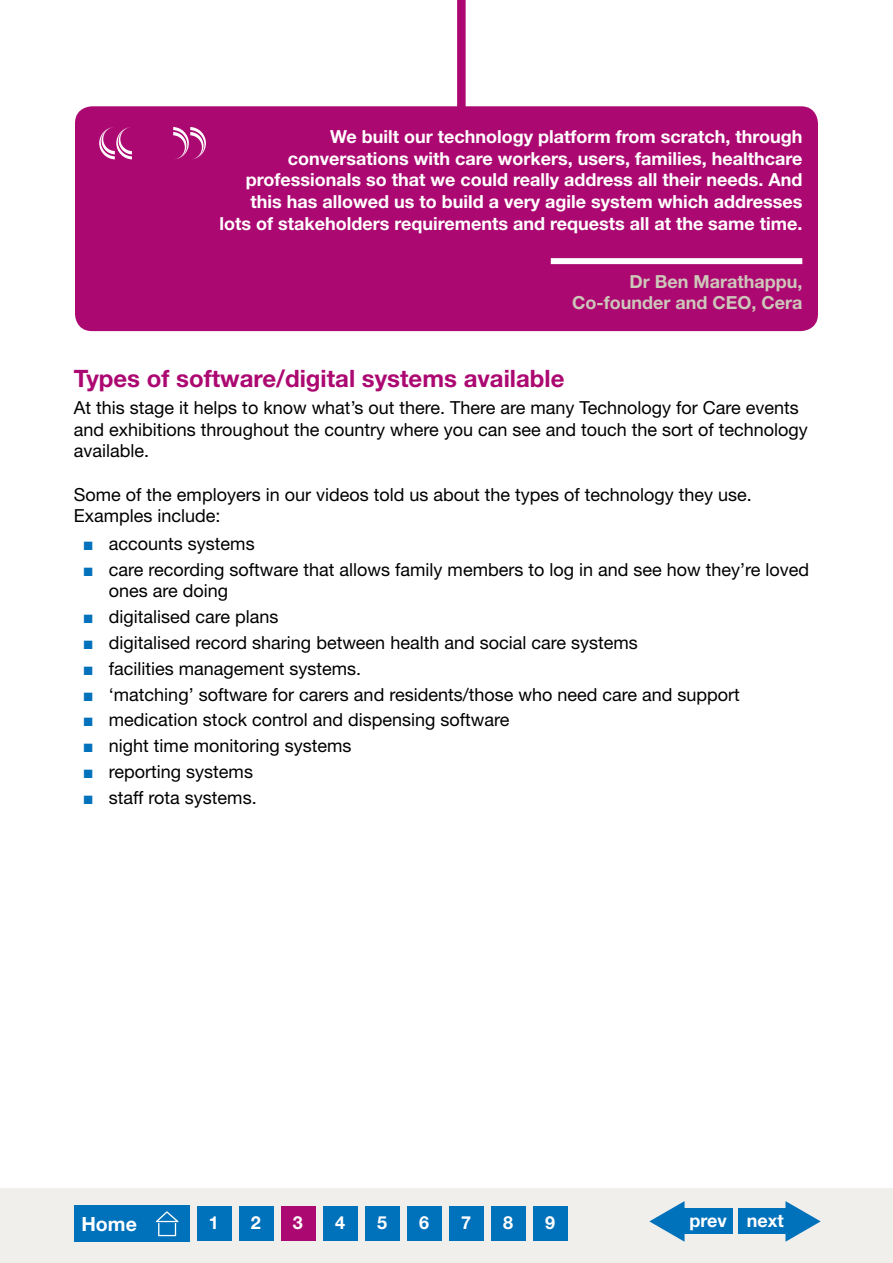
<style>
.page{position:relative;width:893px;height:1263px;background:#fff}
.page>*{position:absolute;margin:0;border:0;box-sizing:border-box;transform-origin:0 0}
.t1{font:700 24px "Helvetica Neue LT Std";color:#ac0871}
.t2{font:700 19.65px "Helvetica Neue LT Std";color:#fff}
.t3{font:18px/21.6px "Helvetica Neue LT Std";color:#000}
.t4{font:700 18px/21.6px "Helvetica Neue LT Std";color:#fff;text-align:right}
.t5{font:700 18px/21.6px "Helvetica Neue LT Std";color:#cdc7ba;text-align:right}
.s1{font-family:"Arial";color:#0071bb}
</style>
<div class="page">
<div style="left:0;top:1189px;width:893px;height:74px;background:#f1efeb"></div>
<div style="left:74px;top:1205px;width:115px;height:37px;background:#0071bb"></div>
<svg style="left:156px;top:1211px;width:22px;height:25px"></svg>
<div style="left:197px;top:1205px;width:35px;height:35px;background:#0071bb"></div>
<div style="left:239px;top:1205px;width:35px;height:35px;background:#0071bb"></div>
<div style="left:323px;top:1205px;width:35px;height:35px;background:#0071bb"></div>
<div style="left:365px;top:1205px;width:35px;height:35px;background:#0071bb"></div>
<div style="left:407px;top:1205px;width:35px;height:35px;background:#0071bb"></div>
<div style="left:449px;top:1205px;width:35px;height:35px;background:#0071bb"></div>
<div style="left:491px;top:1205px;width:35px;height:35px;background:#0071bb"></div>
<div style="left:533px;top:1205px;width:35px;height:35px;background:#0071bb"></div>
<div style="left:738px;top:1207px;width:53px;height:26px;background:#0071bb"></div>
<svg style="left:785px;top:1201px;width:36px;height:41px"></svg>
<div style="left:680px;top:1207px;width:53px;height:26px;background:#0071bb"></div>
<svg style="left:649px;top:1201px;width:36px;height:41px"></svg>
<div style="left:281px;top:1205px;width:35px;height:35px;background:#ac0871"></div>
<div style="left:75px;top:106px;width:743px;height:225px;background:#ac0871;border-radius:17px"></div>
<div style="left:551px;top:258px;width:251px;height:6px;background:#fff"></div>
<div style="left:457px;top:0;width:9px;height:119px;background:#ac0871"></div>
<svg style="left:99px;top:127px;width:33px;height:32px"></svg>
<svg style="left:173px;top:127px;width:33px;height:32px"></svg>
<p class="t4" style="left:220px;top:126px;width:584px">We built our technology platform from scratch, through conversations with care workers, users, families, healthcare professionals so that we could really address all their needs. And this has allowed us to build a very agile system which addresses lots of stakeholders requirements and requests all at the same time.</p>
<p class="t5" style="left:572px;top:270px;width:232px">Dr Ben Marathappu,<br>Co-founder and CEO, Cera</p>
<h1 class="t1" style="left:74px;top:363px;width:492px">Types of software/digital systems available</h1>
<p class="t3" style="left:74px;top:397px;width:735px">At this stage it helps to know what’s out there. There are many Technology for Care events and exhibitions throughout the country where you can see and touch the sort of technology available.</p>
<p class="t3" style="left:74px;top:483px;width:679px">Some of the employers in our videos told us about the types of technology they use.<br>Examples include:</p>
<p class="t3" style="left:83px;top:532px;width:173px"><span class="s1">■</span> accounts systems</p>
<p class="t3" style="left:109px;top:558px;width:702px;text-indent:-26px"><span class="s1">■</span> care recording software that allows family members to log in and see how they’re loved ones are doing</p>
<p class="t3" style="left:83px;top:606px;width:197px"><span class="s1">■</span> digitalised care plans</p>
<p class="t3" style="left:83px;top:631px;width:556px"><span class="s1">■</span> digitalised record sharing between health and social care systems</p>
<p class="t3" style="left:83px;top:657px;width:280px"><span class="s1">■</span> facilities management systems.</p>
<p class="t3" style="left:83px;top:683px;width:658px"><span class="s1">■</span> ‘matching’ software for carers and residents/those who need care and support</p>
<p class="t3" style="left:83px;top:709px;width:428px"><span class="s1">■</span> medication stock control and dispensing software</p>
<p class="t3" style="left:83px;top:735px;width:270px"><span class="s1">■</span> night time monitoring systems</p>
<p class="t3" style="left:83px;top:761px;width:172px"><span class="s1">■</span> reporting systems</p>
<p class="t3" style="left:83px;top:786px;width:175px"><span class="s1">■</span> staff rota systems.</p>
<p class="t4" style="left:293px;top:1212px;width:12px">3</p>
<p class="t4" style="left:690px;top:1209px;width:96px">prev next</p>
<p class="t2" style="left:81px;top:1211px;width:57px">Home</p>
<p class="t4" style="left:209px;top:1212px;width:12px">1</p>
<p class="t4" style="left:251px;top:1212px;width:12px">2</p>
<p class="t4" style="left:335px;top:1212px;width:12px">4</p>
<p class="t4" style="left:377px;top:1212px;width:12px">5</p>
<p class="t4" style="left:419px;top:1212px;width:12px">6</p>
<p class="t4" style="left:461px;top:1212px;width:12px">7</p>
<p class="t4" style="left:503px;top:1212px;width:12px">8</p>
<p class="t4" style="left:545px;top:1212px;width:12px">9</p>
</div>
